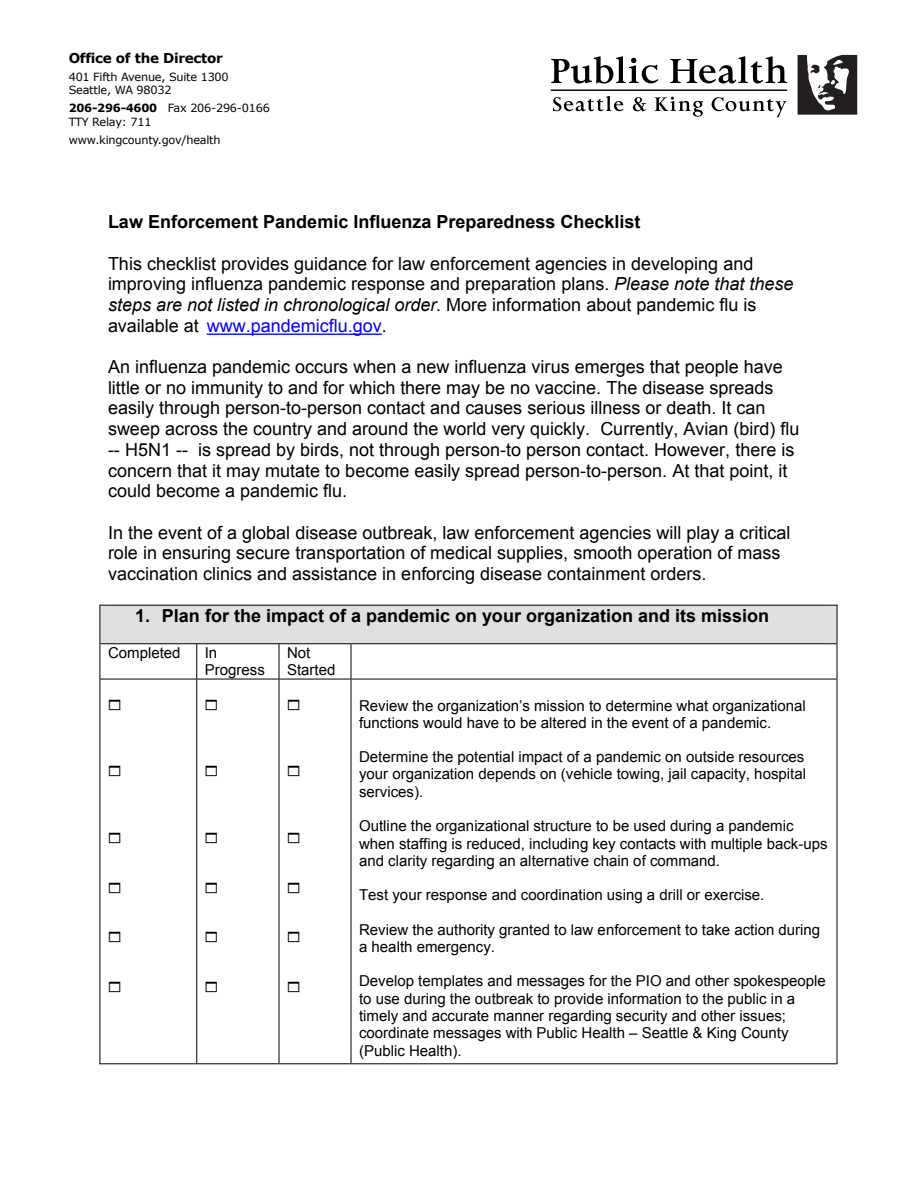
<style>
.page{position:relative;width:918px;height:1188px;background:#fff}
.page>*{position:absolute;margin:0;border:0;box-sizing:border-box;transform-origin:0 0}
.t1{font:18px/20.7px "Arial";color:#000}
.t2{font:700 18px "Arial";color:#000}
.t3{font:15px/17.2px "Arial";color:#000}
.t4{font:700 13.5px "Verdana";letter-spacing:-.02em;color:#000}
.t5{font:11.25px/13.5px "Verdana";letter-spacing:-.02em;color:#000}
.s1{font-weight:700}
.s2{font-style:italic}
.s3{color:#00f}
</style>
<div class="page">
<hr style="left:207px;top:334px;width:175px;height:1px;background:#00f">
<div style="left:100px;top:605px;width:738px;height:39px;background:#e0e0e0"></div>
<hr style="left:100px;top:644px;width:1px;height:35px;background:#000">
<hr style="left:196px;top:644px;width:1px;height:35px;background:#000">
<hr style="left:279px;top:644px;width:1px;height:35px;background:#000">
<hr style="left:351px;top:644px;width:1px;height:35px;background:#000">
<hr style="left:837px;top:644px;width:1px;height:35px;background:#000">
<hr style="left:100px;top:679px;width:251px;height:1px;background:#000">
<hr style="left:351px;top:679px;width:486px;height:1px;background:#000">
<hr style="left:100px;top:679px;width:1px;height:385px;background:#000">
<hr style="left:100px;top:1063px;width:96px;height:1px;background:#000">
<hr style="left:196px;top:679px;width:1px;height:385px;background:#000">
<hr style="left:197px;top:1063px;width:82px;height:1px;background:#000">
<hr style="left:279px;top:679px;width:1px;height:385px;background:#000">
<hr style="left:279px;top:1063px;width:72px;height:1px;background:#000">
<hr style="left:351px;top:679px;width:1px;height:385px;background:#000">
<hr style="left:351px;top:1063px;width:486px;height:1px;background:#000">
<hr style="left:837px;top:679px;width:1px;height:385px;background:#000">
<svg style="left:798px;top:55px;width:59px;height:60px"></svg>
<svg style="left:553px;top:96px;width:70px;height:15px"></svg>
<svg style="left:633px;top:97px;width:13px;height:15px"></svg>
<svg style="left:655px;top:97px;width:48px;height:20px"></svg>
<svg style="left:712px;top:97px;width:74px;height:20px"></svg>
<svg style="left:551px;top:56px;width:107px;height:28px"></svg>
<svg style="left:670px;top:56px;width:117px;height:28px"></svg>
<p class="t4" style="left:69px;top:49px;width:156px">Office of the Director</p>
<p class="t5" style="left:69px;top:69px;width:162px">401 Fifth Avenue, Suite 1300<br>Seattle, WA 98032</p>
<p class="t5" style="left:69px;top:101px;width:203px"><span class="s1">206-296-4600</span> Fax 206-296-0166<br>TTY Relay: 711</p>
<p class="t5" style="left:69px;top:133px;width:153px">www.kingcounty.gov/health</p>
<p class="t2" style="left:108px;top:210px;width:534px">Law Enforcement Pandemic Influenza Preparedness Checklist</p>
<p class="t1" style="left:108px;top:253px;width:687px">This checklist provides guidance for law enforcement agencies in developing and improving influenza pandemic response and preparation plans. <span class="s2">Please note that these steps are not listed in chronological order.</span> More information about pandemic flu is available at <span class="s3">www.pandemicflu.gov</span>.</p>
<p class="t1" style="left:108px;top:357px;width:693px">An influenza pandemic occurs when a new influenza virus emerges that people have little or no immunity to and for which there may be no vaccine. The disease spreads easily through person-to-person contact and causes serious illness or death. It can sweep across the country and around the world very quickly. Currently, Avian (bird) flu -- H5N1 -- is spread by birds, not through person-to person contact. However, there is concern that it may mutate to become easily spread person-to-person. At that point, it could become a pandemic flu.</p>
<p class="t1" style="left:108px;top:522px;width:684px">In the event of a global disease outbreak, law enforcement agencies will play a critical role in ensuring secure transportation of medical supplies, smooth operation of mass vaccination clinics and assistance in enforcing disease containment orders.</p>
<p class="t2" style="left:135px;top:604px;width:636px">1. Plan for the impact of a pandemic on your organization and its mission</p>
<p class="t3" style="left:108px;top:644px;width:74px">Completed</p>
<p class="t3" style="left:205px;top:644px;width:62px">In<br>Progress</p>
<p class="t3" style="left:287px;top:644px;width:50px">Not<br>Started</p>
<p class="t3" style="left:359px;top:697px;width:448px">Review the organization’s mission to determine what organizational functions would have to be altered in the event of a pandemic.</p>
<p class="t3" style="left:359px;top:749px;width:449px;text-align:justify">Determine the potential impact of a pandemic on outside resources your organization depends on (vehicle towing, jail capacity, hospital services).</p>
<p class="t3" style="left:359px;top:818px;width:470px">Outline the organizational structure to be used during a pandemic when staffing is reduced, including key contacts with multiple back-ups and clarity regarding an alternative chain of command.</p>
<p class="t3" style="left:359px;top:887px;width:407px">Test your response and coordination using a drill or exercise.</p>
<p class="t3" style="left:359px;top:921px;width:463px">Review the authority granted to law enforcement to take action during a health emergency.</p>
<p class="t3" style="left:359px;top:973px;width:468px">Develop templates and messages for the PIO and other spokespeople to use during the outbreak to provide information to the public in a timely and accurate manner regarding security and other issues; coordinate messages with Public Health – Seattle &amp; King County (Public Health).</p>
</div>
